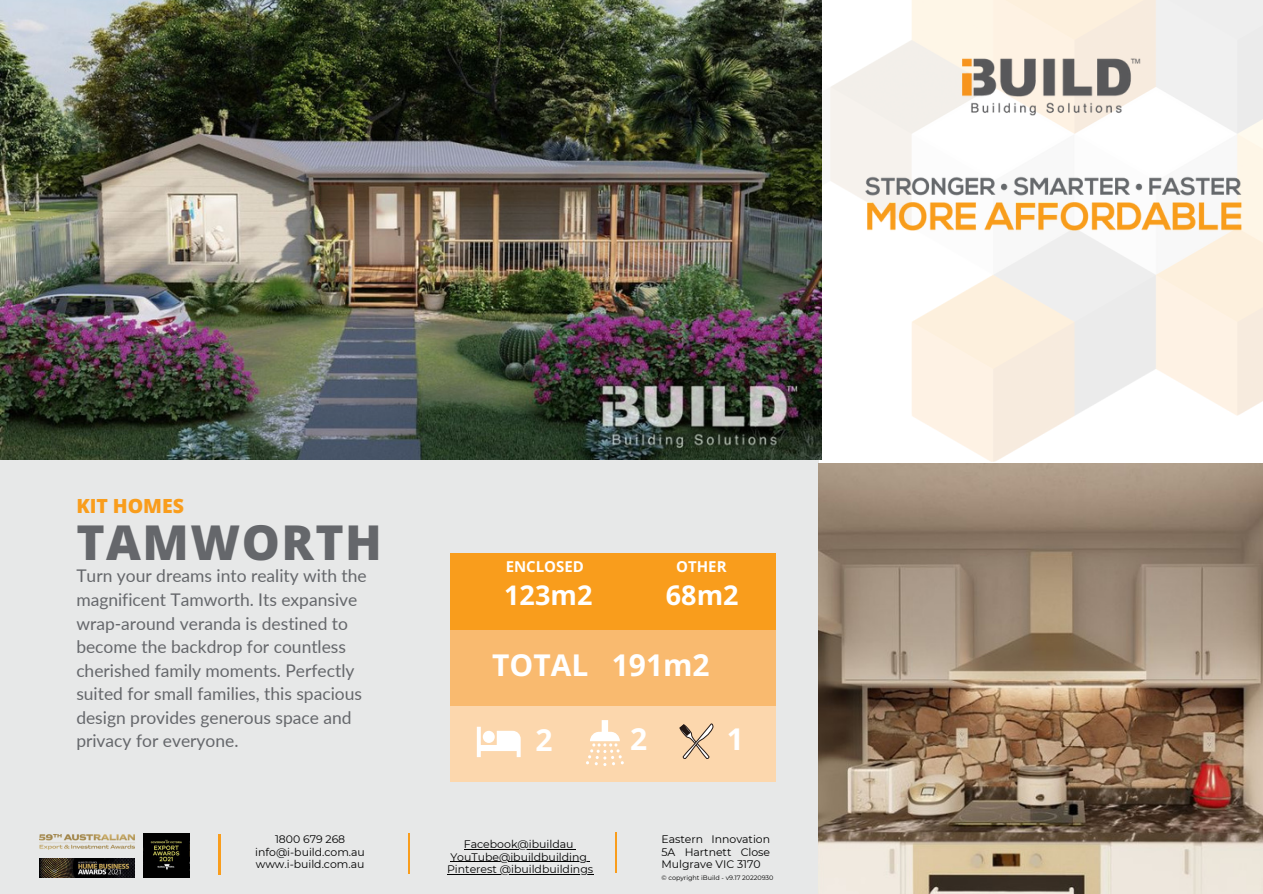
<style>
.page{position:relative;width:1263px;height:894px;background:#fff}
.page>*{position:absolute;margin:0;border:0;box-sizing:border-box;transform-origin:0 0}
.t1{font:800 48px "Open Sans";letter-spacing:.03em;color:#65676b}
.t2{font:700 30px "Open Sans";color:#fff}
.t3{font:700 27px "Open Sans";color:#fff}
.t4{font:800 19.5px "Open Sans";color:#f99d1c}
.t5{font:17.4px/23.5px "Lato";color:#65676b}
.t6{font:700 15px "Open Sans";color:#fff}
.t7{font:10.95px/12.3px "Montserrat";color:#000;text-align:center}
.t8{font:6.45px "Montserrat";color:#000}
</style>
<div class="page">
<div style="left:0;top:459px;width:819px;height:434px;background:#e7e8e8"></div>
<img style="left:819px;top:652px;width:444px;height:241px">
<img style="left:775px;top:0;width:488px;height:652px">
<img style="left:0;top:0;width:821px;height:460px">
<img style="left:963px;top:37px;width:178px;height:105px">
<img style="left:861px;top:158px;width:382px;height:95px">
<hr style="left:219px;top:834px;width:1px;height:40px;background:#f99d1c">
<hr style="left:615px;top:832px;width:2px;height:40px;background:#f99d1c">
<hr style="left:408px;top:833px;width:1px;height:40px;background:#f99d1c">
<div style="left:450px;top:705px;width:325px;height:76px;background:#fcd7ad"></div>
<div style="left:450px;top:629px;width:325px;height:76px;background:#f9ba6f"></div>
<div style="left:450px;top:553px;width:325px;height:76px;background:#f99d1c"></div>
<svg style="left:477px;top:726px;width:44px;height:31px"></svg>
<svg style="left:586px;top:720px;width:38px;height:45px"></svg>
<svg style="left:680px;top:723px;width:33px;height:35px"></svg>
<hr style="left:464px;top:848px;width:110px;height:1px;background:#000">
<hr style="left:450px;top:861px;width:137px;height:1px;background:#000">
<hr style="left:447px;top:874px;width:146px;height:1px;background:#000">
<img style="left:40px;top:834px;width:94px;height:16px">
<img style="left:40px;top:858px;width:94px;height:19px">
<img style="left:143px;top:833px;width:46px;height:44px">
<p class="t4" style="left:76px;top:492px;width:109px">KIT HOMES</p>
<p class="t1" style="left:76px;top:508px;width:307px">TAMWORTH</p>
<p class="t5" style="left:76px;top:564px;width:292px">Turn your dreams into reality with the magnificent Tamworth. Its expansive wrap-around veranda is destined to become the backdrop for countless cherished family moments. Perfectly suited for small families, this spacious design provides generous space and privacy for everyone.</p>
<p class="t6" style="left:506px;top:556px;width:80px">ENCLOSED</p>
<p class="t3" style="left:504px;top:576px;width:90px">123m2</p>
<p class="t6" style="left:676px;top:556px;width:52px">OTHER</p>
<p class="t3" style="left:666px;top:576px;width:74px">68m2</p>
<p class="t2" style="left:492px;top:643px;width:219px">TOTAL 191m2</p>
<p class="t2" style="left:536px;top:718px;width:19px">2</p>
<p class="t2" style="left:630px;top:718px;width:19px">2</p>
<p class="t2" style="left:727px;top:717px;width:19px">1</p>
<p class="t7" style="left:255px;top:832px;width:111px">1800 679 268 info@i-build.com.au www.i-build.com.au</p>
<p class="t7" style="left:661px;top:832px;width:110px;text-align:justify">Eastern Innovation 5A Hartnett Close Mulgrave VIC 3170</p>
<p class="t8" style="left:661px;top:873px;width:114px">© copyright iBuild - v9.17 20220930</p>
<p class="t7" style="left:464px;top:837px;width:111px">Facebook@ibuildau</p>
<p class="t7" style="left:450px;top:850px;width:138px">YouTube@ibuildbuilding</p>
<p class="t7" style="left:447px;top:863px;width:148px">Pinterest @ibuildbuildings</p>
</div>
